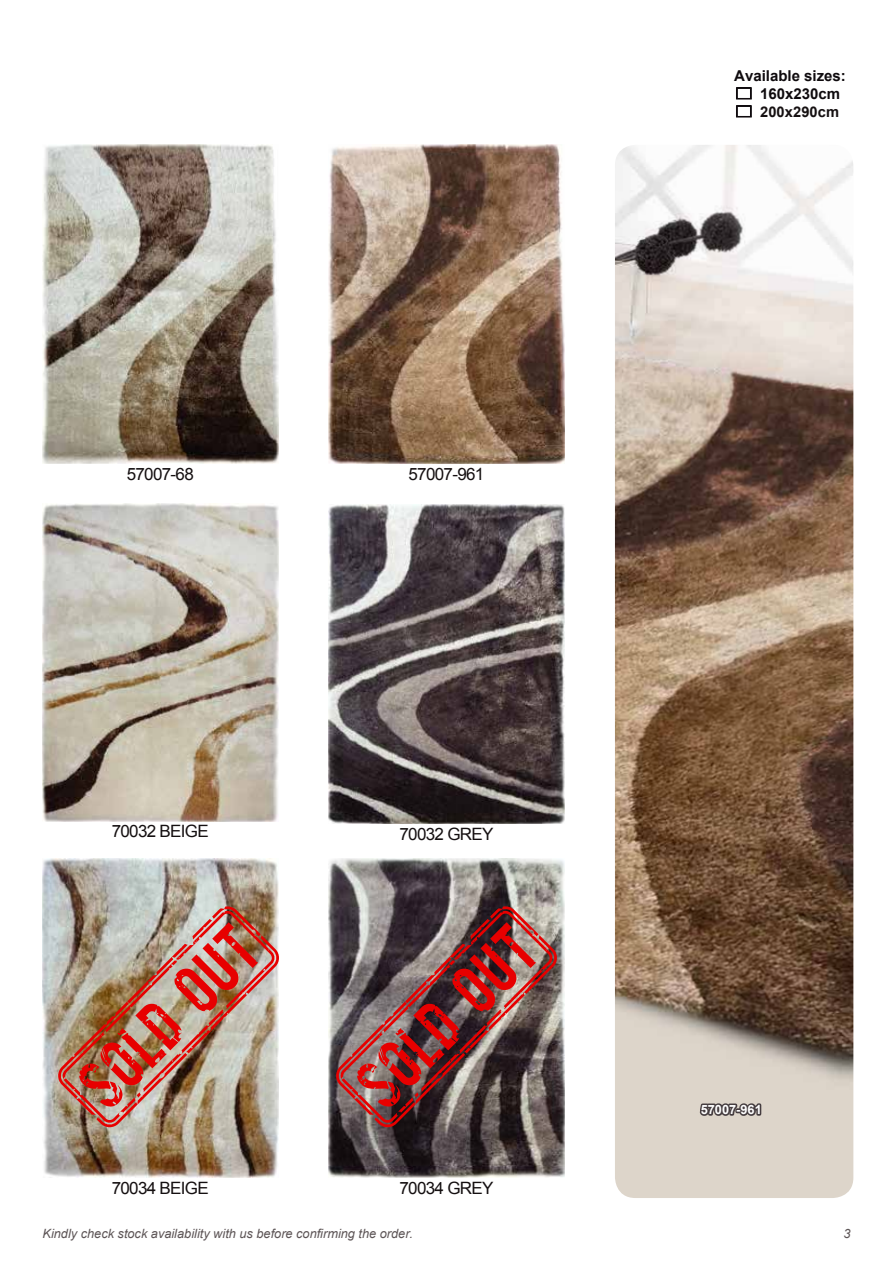
<style>
.page{position:relative;width:893px;height:1263px;background:#fff}
.page>*{position:absolute;margin:0;border:0;box-sizing:border-box;transform-origin:0 0}
.t1{font:16.95px "Arial";letter-spacing:-.04em;color:#151011}
.t2{font:700 15px "Arial";color:#0f0b0e}
.t3{font:700 14.7px "Arial";letter-spacing:.005em;color:#151011}
.t4{font:italic 12.75px "Arial";color:#5c5455}
.t5{font:700 12.75px "Arial";color:#fff}
.s1{font-family:"Hira Maru Pro W4";font-weight:400}
.s2{font-family:"Hira Maru Pro W4";font-weight:400;font-size:15px;color:#0f0b0e}
</style>
<div class="page">
<img style="left:329px;top:858px;width:235px;height:319px">
<img style="left:615px;top:145px;width:238px;height:1053px">
<svg style="left:698px;top:1100px;width:65px;height:18px"></svg>
<svg style="left:736px;top:87px;width:16px;height:31px"></svg>
<img style="left:43px;top:145px;width:235px;height:319px">
<img style="left:329px;top:145px;width:235px;height:319px">
<img style="left:43px;top:503px;width:235px;height:318px">
<img style="left:329px;top:504px;width:235px;height:319px">
<img style="left:43px;top:858px;width:235px;height:319px">
<img style="left:57px;top:906px;width:222px;height:222px">
<svg style="left:335px;top:906px;width:223px;height:222px;background:#7b4e4e"></svg>
<h1 class="t1" style="left:127px;top:463px;width:69px">57007-68</h1>
<h1 class="t1" style="left:409px;top:463px;width:77px">57007-961</h1>
<h1 class="t1" style="left:112px;top:820px;width:99px">70032 BEIGE</h1>
<h1 class="t1" style="left:399px;top:823px;width:96px">70032 GREY</h1>
<h1 class="t1" style="left:112px;top:1177px;width:99px">70034 BEIGE</h1>
<h1 class="t1" style="left:399px;top:1177px;width:96px">70034 GREY</h1>
<p class="t2" style="left:734px;top:66px;width:113px">Available sizes:</p>
<p class="t2" style="left:734px;top:84px;width:108px"><span class="s1">□</span> 160x230cm</p>
<p class="t3" style="left:734px;top:102px;width:106px"><span class="s2">□</span> 200x290cm</p>
<p class="t5" style="left:701px;top:1101px;width:62px">57007-961</p>
<p class="t4" style="left:43px;top:1225px;width:372px">Kindly check stock availability with us before confirming the order.</p>
<p class="t4" style="left:843px;top:1225px;width:9px">3</p>
</div>
